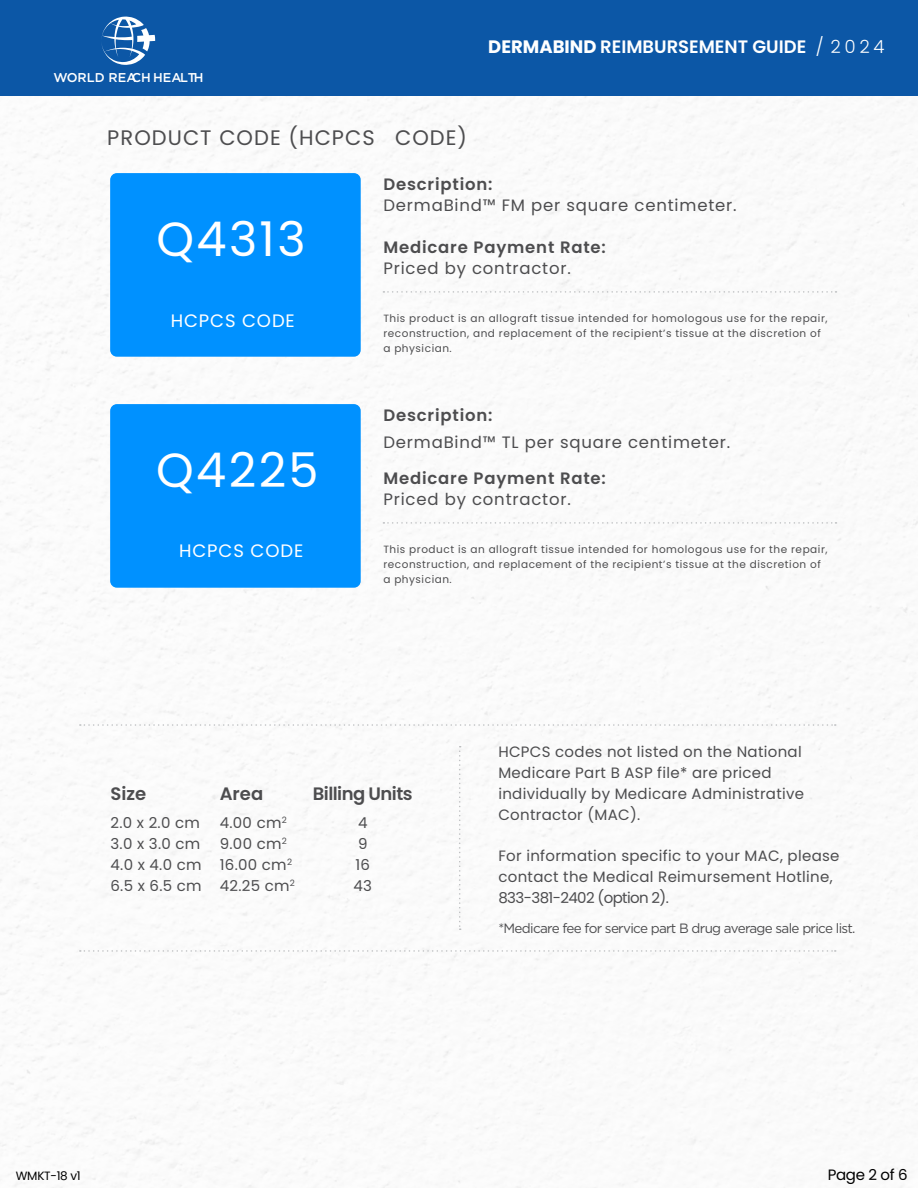
<style>
.page{position:relative;width:918px;height:1188px;background:#fff}
.page>*{position:absolute;margin:0;border:0;box-sizing:border-box;transform-origin:0 0}
.t1{font:47.85px "Poppins";letter-spacing:.05em;color:#fff}
.t2{font:47.85px "Poppins";color:#fff}
.t3{font:21px "Poppins";letter-spacing:.05em;color:#4d4d4f}
.t4{font:600 18px "Poppins";color:#fff}
.t5{font:600 18px "Poppins";letter-spacing:-.03em;color:#4d4d4f}
.t6{font:18px "Poppins";letter-spacing:.05em;color:#fff}
.t7{font:16.5px "Poppins";letter-spacing:.05em;color:#4d4d4f}
.t8{font:600 16.5px "Poppins";letter-spacing:.05em;color:#4d4d4f}
.t9{font:15px/21px "Poppins";letter-spacing:.02em;color:#4d4d4f}
.t10{font:15px "Poppins";letter-spacing:-.02em;color:#000}
.t11{font:13.5px "Gotham";letter-spacing:-.05em;color:#4d4d4f}
.t12{font:500 12.75px "Gotham";color:#fff}
.t13{font:12px "Poppins";letter-spacing:-.025em;color:#000}
.t14{font:10.5px/15px "Poppins";letter-spacing:.05em;color:#4d4d4f}
.s1{font-weight:700}
.s2{font-weight:300}
.s3{font-style:inherit}
</style>
<div class="page">
<div style="left:1px;top:0;width:917px;height:95px;background:#0c57a6"></div>
<svg style="left:101px;top:16px;width:54px;height:49px"></svg>
<svg style="left:383px;top:291px;width:454px;height:2px"></svg>
<div style="left:110px;top:173px;width:251px;height:184px;background:#0091ff;border-radius:7px"></div>
<svg style="left:80px;top:724px;width:756px;height:2px"></svg>
<svg style="left:80px;top:950px;width:756px;height:2px"></svg>
<svg style="left:459px;top:746px;width:2px;height:184px"></svg>
<svg style="left:383px;top:522px;width:454px;height:2px"></svg>
<div style="left:110px;top:404px;width:251px;height:184px;background:#0091ff;border-radius:7px"></div>
<p class="t12" style="left:54px;top:69px;width:152px">WORLD REACH HEALTH</p>
<h3 class="t4" style="left:488px;top:36px;width:398px"><span class="s1">DERMABIND</span> REIMBURSEMENT GUIDE <span class="s2">/ 2 0 2 4</span></h3>
<h2 class="t3" style="left:107px;top:125px;width:361px">PRODUCT CODE (HCPCS CODE)</h2>
<h3 class="t8" style="left:383px;top:175px;width:111px">Description:</h3>
<h3 class="t7" style="left:383px;top:196px;width:355px">DermaBind™ FM per square centimeter.</h3>
<h3 class="t8" style="left:383px;top:237px;width:224px">Medicare Payment Rate:</h3>
<h3 class="t7" style="left:383px;top:258px;width:189px">Priced by contractor.</h3>
<p class="t14" style="left:383px;top:311px;width:446px">This product is an allograft tissue intended for homologous use for the repair, reconstruction, and replacement of the recipient’s tissue at the discretion of a physician.</p>
<h1 class="t1" style="left:156px;top:212px;width:151px">Q4313</h1>
<h3 class="t6" style="left:171px;top:310px;width:126px">HCPCS CODE</h3>
<h1 class="t2" style="left:156px;top:442px;width:164px"><span class="s3">Q4</span>225</h1>
<h3 class="t6" style="left:179px;top:541px;width:126px">HCPCS CODE</h3>
<h3 class="t8" style="left:383px;top:406px;width:111px">Description:</h3>
<h3 class="t7" style="left:383px;top:433px;width:348px">DermaBind™ TL per square centimeter.</h3>
<h3 class="t8" style="left:383px;top:468px;width:224px">Medicare Payment Rate:</h3>
<h3 class="t7" style="left:383px;top:489px;width:189px">Priced by contractor.</h3>
<p class="t14" style="left:383px;top:542px;width:446px">This product is an allograft tissue intended for homologous use for the repair, reconstruction, and replacement of the recipient’s tissue at the discretion of a physician.</p>
<h3 class="t5" style="left:111px;top:784px;width:37px">Size</h3>
<h3 class="t9" style="left:111px;top:812px;width:93px;text-align:justify">2.0 x 2.0 cm 3.0 x 3.0 cm 4.0 x 4.0 cm 6.5 x 6.5 cm</h3>
<h3 class="t5" style="left:220px;top:784px;width:45px">Area</h3>
<h3 class="t9" style="left:220px;top:812px;width:77px">4.00 cm<sup>2<br></sup>9.00 cm<sup>2<br></sup>16.00 cm<sup>2<br></sup>42.25 cm<sup>2</sup></h3>
<h3 class="t5" style="left:313px;top:784px;width:101px">Billing Units</h3>
<h3 class="t9" style="left:353px;top:812px;width:20px;text-align:center">4<br>9<br>16<br>43</h3>
<h3 class="t9" style="left:498px;top:741px;width:307px">HCPCS codes not listed on the National Medicare Part B ASP file* are priced individually by Medicare Administrative Contractor (MAC).</h3>
<h3 class="t9" style="left:498px;top:846px;width:343px">For information specific to your MAC, please contact the Medical Reimursement Hotline,<br>833-381-2402 (option 2).</h3>
<p class="t11" style="left:498px;top:920px;width:359px">*Medicare fee for service part B drug average sale price list.</p>
<p class="t13" style="left:16px;top:1169px;width:66px">WMKT-18 v1</p>
<h3 class="t10" style="left:828px;top:1166px;width:81px">Page 2 of 6</h3>
</div>
